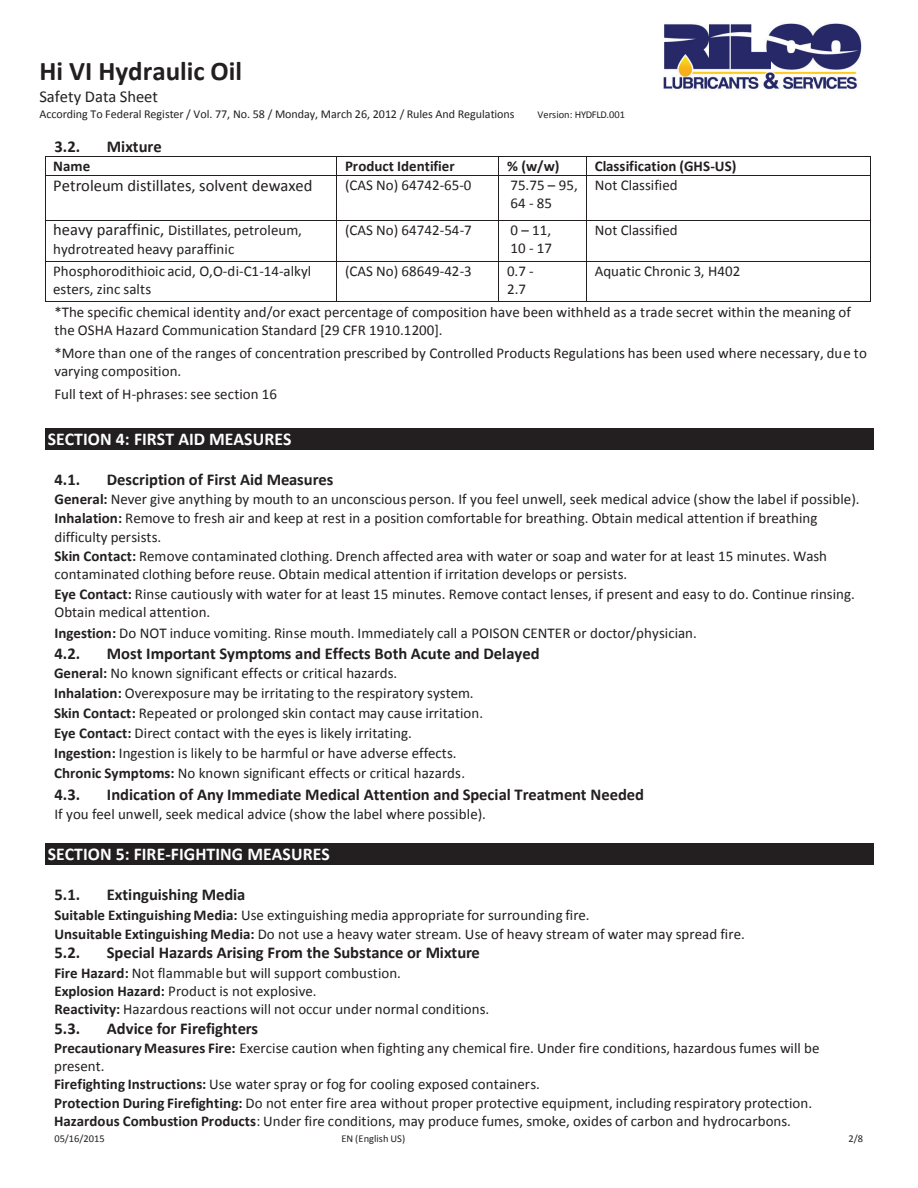
<style>
.page{position:relative;width:918px;height:1188px;background:#fff}
.page>*{position:absolute;margin:0;border:0;box-sizing:border-box;transform-origin:0 0}
.t1{font:700 27px "Calibri";color:#231f20}
.t2{font:700 18px "Calibri";letter-spacing:.005em;color:#fff}
.t3{font:700 16.5px "Calibri";letter-spacing:-.005em;color:#231f20}
.t4{font:16.5px "Calibri";color:#231f20}
.t5{font:15px/18.1px "Calibri";color:#231f20}
.t6{font:700 15px "Calibri";letter-spacing:.005em;color:#231f20}
.t7{font:12px "Calibri";letter-spacing:-.005em;color:#231f20}
.t8{font:10.5px "Calibri";letter-spacing:-.005em;color:#231f20}
.s1{font-size:16.5px}
.s2{font-weight:700}
</style>
<div class="page">
<hr style="left:45px;top:156px;width:291px;height:1px;background:#231f20">
<hr style="left:337px;top:156px;width:161px;height:1px;background:#231f20">
<hr style="left:499px;top:156px;width:87px;height:1px;background:#231f20">
<hr style="left:587px;top:156px;width:283px;height:1px;background:#231f20">
<svg style="left:45px;top:157px;width:1px;height:18px"></svg>
<hr style="left:45px;top:175px;width:291px;height:1px;background:#231f20">
<svg style="left:336px;top:156px;width:1px;height:20px"></svg>
<hr style="left:337px;top:175px;width:161px;height:1px;background:#231f20">
<svg style="left:498px;top:156px;width:1px;height:20px"></svg>
<hr style="left:499px;top:175px;width:87px;height:1px;background:#231f20">
<svg style="left:586px;top:156px;width:1px;height:20px"></svg>
<hr style="left:587px;top:175px;width:283px;height:1px;background:#231f20">
<svg style="left:870px;top:156px;width:1px;height:20px"></svg>
<hr style="left:45px;top:176px;width:1px;height:44px;background:#231f20">
<hr style="left:336px;top:176px;width:1px;height:44px;background:#231f20">
<hr style="left:498px;top:176px;width:1px;height:44px;background:#231f20">
<hr style="left:586px;top:176px;width:1px;height:44px;background:#231f20">
<hr style="left:870px;top:176px;width:1px;height:44px;background:#231f20">
<hr style="left:45px;top:220px;width:291px;height:1px;background:#231f20">
<hr style="left:337px;top:220px;width:161px;height:1px;background:#231f20">
<hr style="left:499px;top:220px;width:87px;height:1px;background:#231f20">
<hr style="left:587px;top:220px;width:283px;height:1px;background:#231f20">
<hr style="left:45px;top:221px;width:1px;height:40px;background:#231f20">
<hr style="left:336px;top:221px;width:1px;height:40px;background:#231f20">
<hr style="left:498px;top:221px;width:1px;height:40px;background:#231f20">
<hr style="left:586px;top:221px;width:1px;height:40px;background:#231f20">
<hr style="left:870px;top:221px;width:1px;height:40px;background:#231f20">
<hr style="left:45px;top:261px;width:291px;height:1px;background:#231f20">
<hr style="left:337px;top:261px;width:161px;height:1px;background:#231f20">
<hr style="left:499px;top:261px;width:87px;height:1px;background:#231f20">
<hr style="left:587px;top:261px;width:283px;height:1px;background:#231f20">
<hr style="left:45px;top:262px;width:1px;height:40px;background:#231f20">
<hr style="left:45px;top:302px;width:291px;height:1px;background:#231f20">
<hr style="left:336px;top:262px;width:1px;height:40px;background:#231f20">
<hr style="left:337px;top:302px;width:161px;height:1px;background:#231f20">
<hr style="left:498px;top:262px;width:1px;height:40px;background:#231f20">
<hr style="left:499px;top:302px;width:87px;height:1px;background:#231f20">
<hr style="left:586px;top:262px;width:1px;height:40px;background:#231f20">
<hr style="left:587px;top:302px;width:283px;height:1px;background:#231f20">
<hr style="left:870px;top:262px;width:1px;height:40px;background:#231f20">
<div style="left:45px;top:428px;width:829px;height:22px;background:#231f20"></div>
<div style="left:45px;top:843px;width:829px;height:22px;background:#231f20"></div>
<img style="left:663px;top:23px;width:199px;height:68px">
<h1 class="t1" style="left:39px;top:52px;width:204px">Hi VI Hydraulic Oil</h1>
<p class="t4" style="left:39px;top:85px;width:120px">Safety Data Sheet</p>
<p class="t7" style="left:39px;top:106px;width:477px">According To Federal Register / Vol. 77, No. 58 / Monday, March 26, 2012 / Rules And Regulations</p>
<p class="t8" style="left:538px;top:107px;width:89px">Version: HYDFLD.001</p>
<p class="t3" style="left:54px;top:135px;width:27px">3.2.</p>
<p class="t3" style="left:107px;top:135px;width:56px">Mixture</p>
<p class="t6" style="left:53px;top:155px;width:39px">Name</p>
<p class="t6" style="left:345px;top:155px;width:111px">Product Identifier</p>
<p class="t6" style="left:507px;top:155px;width:54px">% (w/w)</p>
<p class="t6" style="left:595px;top:155px;width:143px">Classification (GHS-US)</p>
<p class="t4" style="left:53px;top:174px;width:261px">Petroleum distillates, solvent dewaxed</p>
<p class="t5" style="left:345px;top:175px;width:128px">(CAS No) 64742-65-0</p>
<p class="t5" style="left:511px;top:175px;width:69px">75.75 – 95,<br>64 - 85</p>
<p class="t5" style="left:595px;top:175px;width:84px">Not Classified</p>
<p class="t5" style="left:53px;top:221px;width:250px"><span class="s1">heavy paraffinic,</span> Distillates, petroleum, hydrotreated heavy paraffinic</p>
<p class="t5" style="left:345px;top:221px;width:128px">(CAS No) 64742-54-7</p>
<p class="t5" style="left:511px;top:220px;width:43px">0 – 11,<br>10 - 17</p>
<p class="t5" style="left:595px;top:220px;width:84px">Not Classified</p>
<p class="t5" style="left:53px;top:261px;width:260px">Phosphorodithioic acid, O,O-di-C1-14-alkyl esters, zinc salts</p>
<p class="t5" style="left:345px;top:261px;width:128px">(CAS No) 68649-42-3</p>
<p class="t5" style="left:507px;top:262px;width:28px">0.7 -<br>2.7</p>
<p class="t5" style="left:595px;top:261px;width:147px">Aquatic Chronic 3, H402</p>
<p class="t5" style="left:54px;top:302px;width:798px">*The specific chemical identity and/or exact percentage of composition have been withheld as a trade secret within the meaning of the OSHA Hazard Communication Standard [29 CFR 1910.1200].</p>
<p class="t5" style="left:54px;top:344px;width:814px">*More than one of the ranges of concentration prescribed by Controlled Products Regulations has been used where necessary, due to varying composition.</p>
<p class="t5" style="left:54px;top:385px;width:224px">Full text of H-phrases: see section 16</p>
<p class="t2" style="left:48px;top:426px;width:245px">SECTION 4: FIRST AID MEASURES</p>
<p class="t3" style="left:54px;top:468px;width:27px">4.1.</p>
<p class="t3" style="left:107px;top:468px;width:228px">Description of First Aid Measures</p>
<p class="t5" style="left:54px;top:489px;width:807px;line-height:18.9px"><span class="s2">General:</span> Never give anything by mouth to an unconscious person. If you feel unwell, seek medical advice (show the label if possible).<br><span class="s2">Inhalation:</span> Remove to fresh air and keep at rest in a position comfortable for breathing. Obtain medical attention if breathing difficulty persists.<br><span class="s2">Skin Contact:</span> Remove contaminated clothing. Drench affected area with water or soap and water for at least 15 minutes. Wash contaminated clothing before reuse. Obtain medical attention if irritation develops or persists.<br><span class="s2">Eye Contact:</span> Rinse cautiously with water for at least 15 minutes. Remove contact lenses, if present and easy to do. Continue rinsing.</p>
<p class="t5" style="left:54px;top:602px;width:644px;line-height:20.1px">Obtain medical attention.<br><span class="s2">Ingestion:</span> Do NOT induce vomiting. Rinse mouth. Immediately call a POISON CENTER or doctor/physician.</p>
<p class="t3" style="left:54px;top:642px;width:27px">4.2.</p>
<p class="t3" style="left:107px;top:642px;width:434px">Most Important Symptoms and Effects Both Acute and Delayed</p>
<p class="t5" style="left:54px;top:662px;width:431px;line-height:20.1px"><span class="s2">General:</span> No known significant effects or critical hazards.<br><span class="s2">Inhalation:</span> Overexposure may be irritating to the respiratory system.<br><span class="s2">Skin Contact:</span> Repeated or prolonged skin contact may cause irritation.<br><span class="s2">Eye Contact:</span> Direct contact with the eyes is likely irritating.<br><span class="s2">Ingestion:</span> Ingestion is likely to be harmful or have adverse effects.<br><span class="s2">Chronic Symptoms:</span> No known significant effects or critical hazards.</p>
<p class="t3" style="left:54px;top:783px;width:27px">4.3.</p>
<p class="t3" style="left:107px;top:783px;width:539px">Indication of Any Immediate Medical Attention and Special Treatment Needed</p>
<p class="t5" style="left:54px;top:804px;width:433px">If you feel unwell, seek medical advice (show the label where possible).</p>
<p class="t2" style="left:48px;top:841px;width:284px">SECTION 5: FIRE-FIGHTING MEASURES</p>
<p class="t3" style="left:54px;top:883px;width:27px">5.1.</p>
<p class="t3" style="left:107px;top:883px;width:140px">Extinguishing Media</p>
<p class="t5" style="left:54px;top:906px;width:692px"><span class="s2">Suitable Extinguishing Media:</span> Use extinguishing media appropriate for surrounding fire.<br><span class="s2">Unsuitable Extinguishing Media:</span> Do not use a heavy water stream. Use of heavy stream of water may spread fire.</p>
<p class="t3" style="left:54px;top:941px;width:27px">5.2.</p>
<p class="t3" style="left:107px;top:941px;width:375px">Special Hazards Arising From the Substance or Mixture</p>
<p class="t5" style="left:54px;top:964px;width:436px"><span class="s2">Fire Hazard:</span> Not flammable but will support combustion.<br><span class="s2">Explosion Hazard:</span> Product is not explosive.<br><span class="s2">Reactivity:</span> Hazardous reactions will not occur under normal conditions.</p>
<p class="t3" style="left:54px;top:1017px;width:27px">5.3.</p>
<p class="t3" style="left:107px;top:1017px;width:153px">Advice for Firefighters</p>
<p class="t5" style="left:54px;top:1038px;width:767px"><span class="s2">Precautionary Measures Fire:</span> Exercise caution when fighting any chemical fire. Under fire conditions, hazardous fumes will be present.<br><span class="s2">Firefighting Instructions:</span> Use water spray or fog for cooling exposed containers.<br><span class="s2">Protection During Firefighting:</span> Do not enter fire area without proper protective equipment, including respiratory protection.<br><span class="s2">Hazardous Combustion Products</span>: Under fire conditions, may produce fumes, smoke, oxides of carbon and hydrocarbons.</p>
<p class="t8" style="left:54px;top:1131px;width:52px">05/16/2015</p>
<p class="t8" style="left:341px;top:1131px;width:65px">EN (English US)</p>
<p class="t8" style="left:849px;top:1131px;width:16px">2/8</p>
</div>
